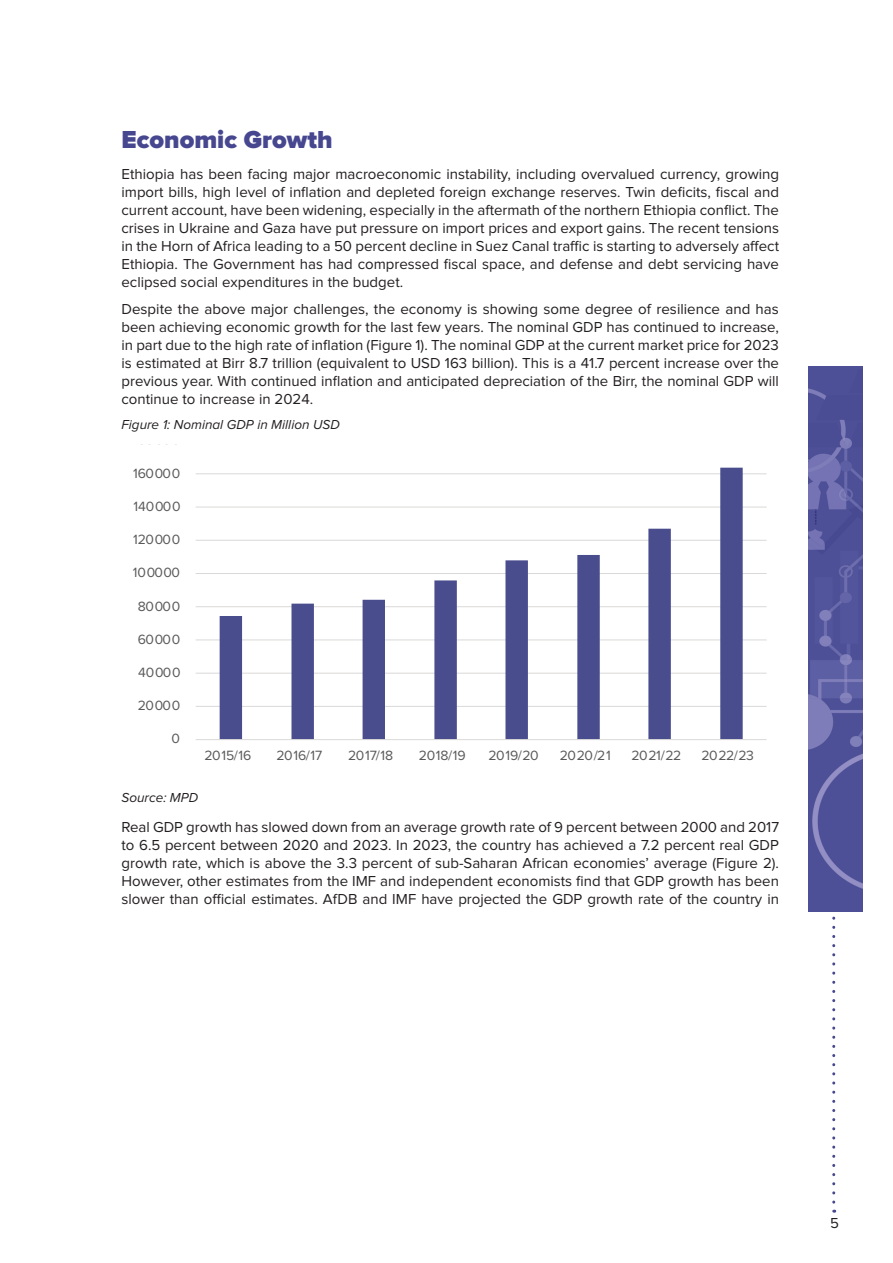
<style>
.page{position:relative;width:893px;height:1263px;background:#fff}
.page>*{position:absolute;margin:0;border:0;box-sizing:border-box;transform-origin:0 0}
._1_1_Sub_header{font:900 25.5px "Proxima Nova";color:#46478f}
.Body_indent{font:15px/18px "Proxima Nova";color:#231f20;text-align:justify}
.t1{font:13.95px "Proxima Nova";letter-spacing:-.005em;color:#595959}
.t2{font:italic 13.5px "Proxima Nova";color:#231f20}
</style>
<div class="page">
<svg style="left:832px;top:916px;width:3px;height:286px"></svg>
<img style="left:808px;top:366px;width:55px;height:546px">
<hr style="left:196px;top:706px;width:571px;height:1px;background:#dad9d8">
<hr style="left:196px;top:673px;width:571px;height:1px;background:#dad9d8">
<hr style="left:196px;top:640px;width:571px;height:1px;background:#dad9d8">
<hr style="left:196px;top:606px;width:571px;height:1px;background:#dad9d8">
<hr style="left:196px;top:573px;width:571px;height:1px;background:#dad9d8">
<hr style="left:196px;top:540px;width:571px;height:1px;background:#dad9d8">
<hr style="left:196px;top:507px;width:571px;height:1px;background:#dad9d8">
<hr style="left:196px;top:474px;width:571px;height:1px;background:#dad9d8">
<hr style="left:196px;top:444px;width:571px;height:1px;background:#dad9d8">
<svg style="left:220px;top:468px;width:523px;height:271px"></svg>
<hr style="left:196px;top:739px;width:571px;height:1px;background:#dad9d8">
<p class="_1_1_Sub_header" style="left:122px;top:124px;width:213px">Economic Growth</p>
<p class="Body_indent" style="left:122px;top:166px;width:659px">Ethiopia has been facing major macroeconomic instability, including overvalued currency, growing import bills, high level of inflation and depleted foreign exchange reserves. Twin deficits, fiscal and current account, have been widening, especially in the aftermath of the northern Ethiopia conflict. The crises in Ukraine and Gaza have put pressure on import prices and export gains. The recent tensions in the Horn of Africa leading to a 50 percent decline in Suez Canal traffic is starting to adversely affect Ethiopia. The Government has had compressed fiscal space, and defense and debt servicing have eclipsed social expenditures in the budget.</p>
<p class="Body_indent" style="left:122px;top:301px;width:659px">Despite the above major challenges, the economy is showing some degree of resilience and has been achieving economic growth for the last few years. The nominal GDP has continued to increase, in part due to the high rate of inflation (Figure 1). The nominal GDP at the current market price for 2023 is estimated at Birr 8.7 trillion (equivalent to USD 163 billion). This is a 41.7 percent increase over the previous year. With continued inflation and anticipated depreciation of the Birr, the nominal GDP will continue to increase in 2024.</p>
<p class="t2" style="left:122px;top:419px;width:220px">Figure 1: Nominal GDP in Million USD</p>
<p class="t1" style="left:133px;top:465px;width:49px">160000</p>
<p class="t1" style="left:134px;top:498px;width:49px">140000</p>
<p class="t1" style="left:133px;top:532px;width:49px">120000</p>
<p class="t1" style="left:133px;top:565px;width:49px">100000</p>
<p class="t1" style="left:138px;top:598px;width:44px">80000</p>
<p class="t1" style="left:138px;top:631px;width:44px">60000</p>
<p class="t1" style="left:138px;top:665px;width:44px">40000</p>
<p class="t1" style="left:138px;top:698px;width:44px">20000</p>
<p class="t1" style="left:172px;top:731px;width:10px">0</p>
<p class="t1" style="left:205px;top:748px;width:48px">2015/16</p>
<p class="t1" style="left:277px;top:748px;width:47px">2016/17</p>
<p class="t1" style="left:348px;top:748px;width:47px">2017/18</p>
<p class="t1" style="left:419px;top:748px;width:48px">2018/19</p>
<p class="t1" style="left:488px;top:748px;width:52px">2019/20</p>
<p class="t1" style="left:560px;top:748px;width:53px">2020/21</p>
<p class="t1" style="left:631px;top:748px;width:51px">2021/22</p>
<p class="t1" style="left:701px;top:748px;width:54px">2022/23</p>
<p class="t2" style="left:122px;top:791px;width:78px">Source: MPD</p>
<p class="Body_indent" style="left:122px;top:818px;width:659px">Real GDP growth has slowed down from an average growth rate of 9 percent between 2000 and 2017 to 6.5 percent between 2020 and 2023. In 2023, the country has achieved a 7.2 percent real GDP growth rate, which is above the 3.3 percent of sub-Saharan African economies’ average (Figure 2).<br>However, other estimates from the IMF and independent economists find that GDP growth has been slower than official estimates. AfDB and IMF have projected the GDP growth rate of the country in</p>
<p class="Body_indent" style="left:830px;top:1214px;width:10px">5</p>
</div>
